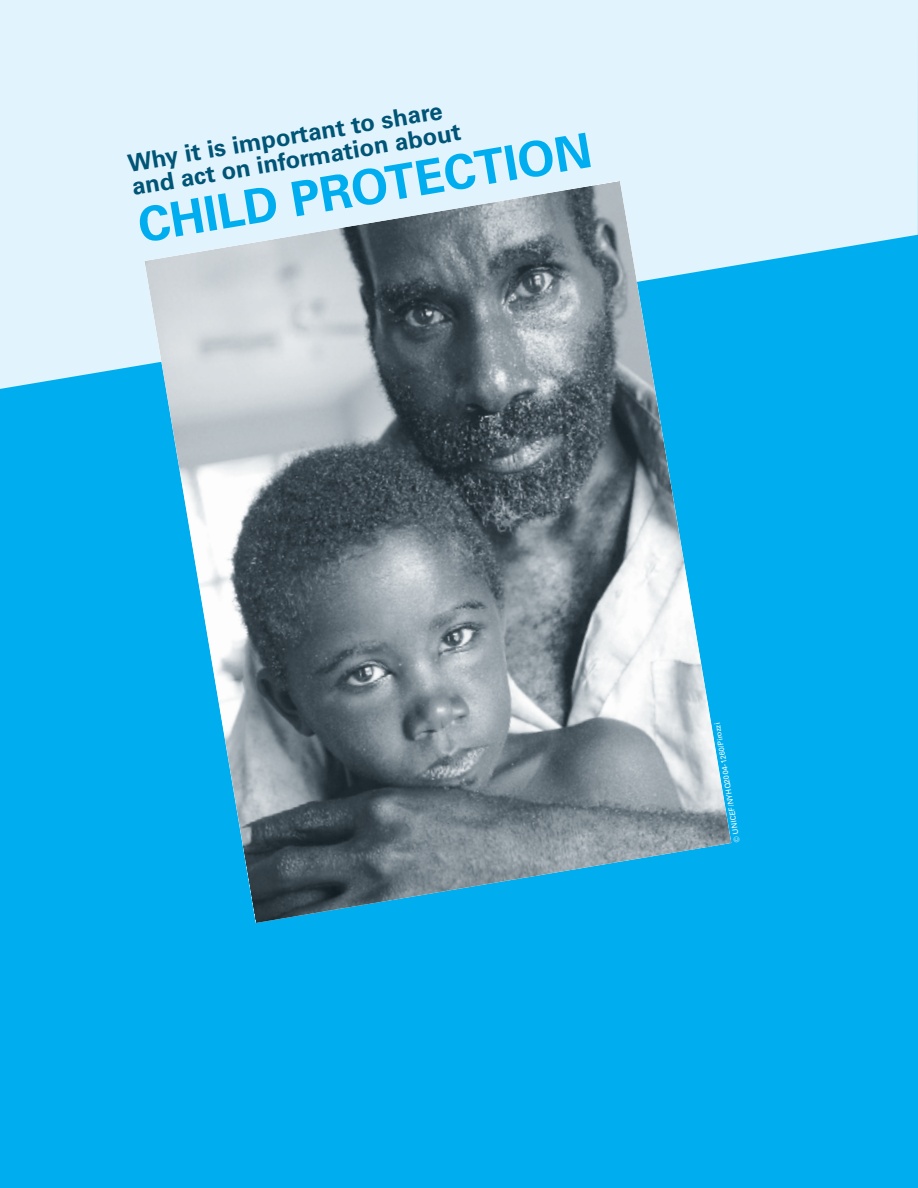
<style>
.page{position:relative;width:918px;height:1188px;background:#00aeef}
.page>*{position:absolute;margin:0;border:0;box-sizing:border-box;transform-origin:0 0}
.t1{font:700 48px "Univers";color:#00aeef}
.t2{font:700 24px/24px "Univers";color:#005476}
.t3{font:7.5px "Univers";color:#fff}
</style>
<div class="page">
<svg style="left:0;top:0;width:918px;height:389px;background:#c6ebfb"></svg>
<img style="left:144px;top:181px;width:587px;height:742px">
<p class="t2" style="left:126px;top:155px;width:335px;rotate:-10deg">Why it is important to share and act on information about</p>
<h1 class="t1" style="left:136px;top:210px;width:461px;rotate:-10deg">CHILD PROTECTION</h1>
<p class="t3" style="left:735px;top:842px;width:122px;rotate:-100deg">© UNICEF/NYHQ2004-1260/Pirozzi</p>
</div>
